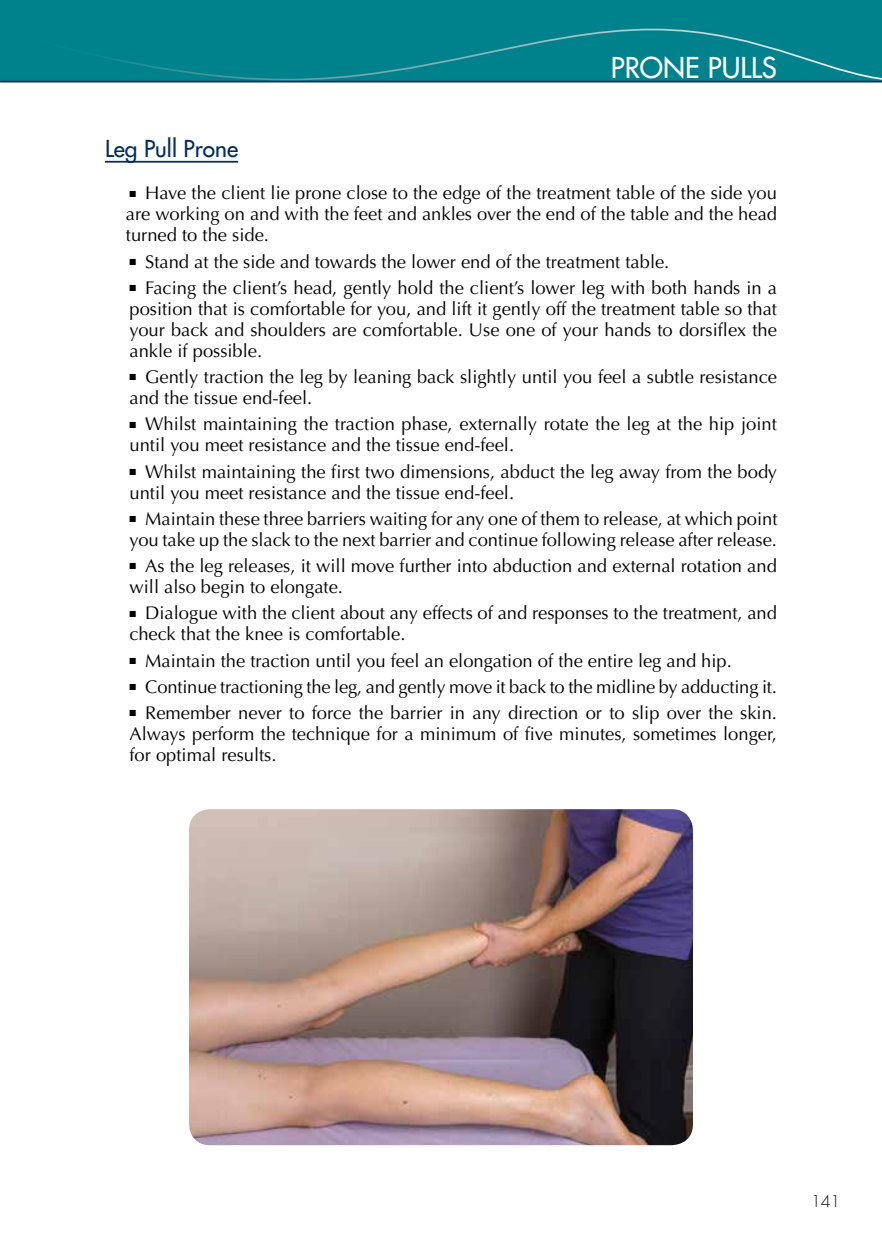
<style>
.page{position:relative;width:882px;height:1260px;background:#fff}
.page>*{position:absolute;margin:0;border:0;box-sizing:border-box;transform-origin:0 0}
.t1{font:500 28px "Futura Std";color:#fff}
.t2{font:500 22.75px "Futura Std";color:#002d62}
.t3{font:18.38px/21px "Optima LT Std";color:#000}
.t4{font:300 15.75px "Futura Std";color:#000}
</style>
<div class="page">
<div style="left:0;top:0;width:882px;height:82px;background:#00828d"></div>
<svg style="left:0;top:28px;width:882px;height:53px"></svg>
<hr style="left:0;top:81px;width:882px;height:1px;background:#002d62">
<hr style="left:105px;top:161px;width:133px;height:2px;background:#002d62">
<img style="left:189px;top:809px;width:504px;height:336px">
<h1 class="t1" style="left:611px;top:50px;width:168px">Prone Pulls</h1>
<p class="t2" style="left:105px;top:135px;width:135px">Leg Pull Prone</p>
<p class="t3" style="left:126px;top:183px;width:653px;text-align:justify">■ Have the client lie prone close to the edge of the treatment table of the side you are working on and with the feet and ankles over the end of the table and the head turned to the side.</p>
<p class="t3" style="left:129px;top:251px;width:541px">■ Stand at the side and towards the lower end of the treatment table.</p>
<p class="t3" style="left:129px;top:277px;width:649px;text-align:justify">■ Facing the client’s head, gently hold the client’s lower leg with both hands in a position that is comfortable for you, and lift it gently off the treatment table so that your back and shoulders are comfortable. Use one of your hands to dorsiflex the ankle if possible.</p>
<p class="t3" style="left:129px;top:367px;width:649px">■ Gently traction the leg by leaning back slightly until you feel a subtle resistance and the tissue end-feel.</p>
<p class="t3" style="left:129px;top:414px;width:649px">■ Whilst maintaining the traction phase, externally rotate the leg at the hip joint until you meet resistance and the tissue end-feel.</p>
<p class="t3" style="left:129px;top:461px;width:649px">■ Whilst maintaining the first two dimensions, abduct the leg away from the body until you meet resistance and the tissue end-feel.</p>
<p class="t3" style="left:129px;top:508px;width:649px">■ Maintain these three barriers waiting for any one of them to release, at which point you take up the slack to the next barrier and continue following release after release.</p>
<p class="t3" style="left:129px;top:556px;width:649px">■ As the leg releases, it will move further into abduction and external rotation and will also begin to elongate.</p>
<p class="t3" style="left:129px;top:603px;width:649px">■ Dialogue with the client about any effects of and responses to the treatment, and check that the knee is comfortable.</p>
<p class="t3" style="left:129px;top:650px;width:604px">■ Maintain the traction until you feel an elongation of the entire leg and hip.</p>
<p class="t3" style="left:129px;top:676px;width:649px">■ Continue tractioning the leg, and gently move it back to the midline by adducting it.</p>
<p class="t3" style="left:129px;top:703px;width:649px;text-align:justify">■ Remember never to force the barrier in any direction or to slip over the skin.<br>Always perform the technique for a minimum of five minutes, sometimes longer, for optimal results.</p>
<p class="t4" style="left:811px;top:1192px;width:31px">141</p>
</div>
